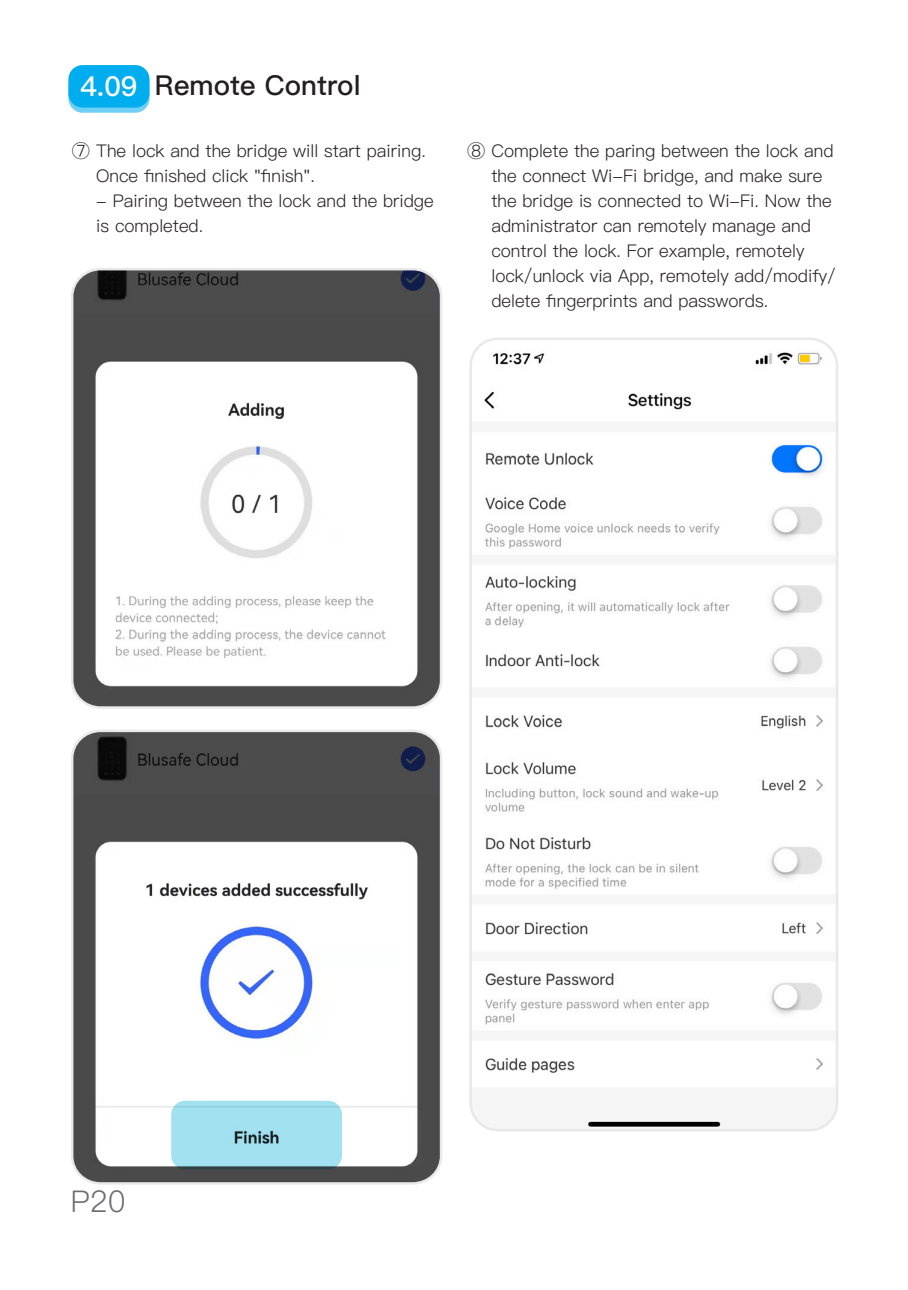
<style>
.page{position:relative;width:908px;height:1290px;background:#fff}
.page>*{position:absolute;margin:0;border:0;box-sizing:border-box;transform-origin:0 0}
.t1{font:30px "Ping Fang SC Regular";color:#6c6d70}
.大标题左{font:27.5px "Ping Fang SC Bold";color:#231f20}
.q1{font:27.5px "Ping Fang SC Bold";color:#fff}
.正文{font:17.5px/25px "Ping Fang SC Regular";color:#231f20}
</style>
<div class="page">
<img style="left:74px;top:271px;width:365px;height:435px">
<div style="left:71px;top:268px;width:371px;height:441px;border:2px solid #e9e9e9;border-radius:28px"></div>
<img style="left:74px;top:733px;width:365px;height:450px">
<div style="left:71px;top:730px;width:371px;height:454px;border:2px solid #e9e9e9;border-radius:28px"></div>
<svg style="left:171px;top:1101px;width:171px;height:68px;background:#9ad7e4"></svg>
<svg style="left:469px;top:337px;width:368px;height:794px"></svg>
<div style="left:68px;top:70px;width:81px;height:43px;background:#6ed0f6;border-radius:14px"></div>
<div style="left:68px;top:65px;width:81px;height:43px;background:#00aeef;border-radius:14px"></div>
<p class="q1" style="left:80px;top:70px;width:58px">4.09</p>
<p class="大标题左" style="left:155px;top:68px;width:207px">Remote Control</p>
<p class="正文" style="left:96px;top:138px;width:331px;text-indent:-24px">⑦ The lock and the bridge will start pairing.<br>Once finished click finish .</p>
<p class="正文" style="left:96px;top:188px;width:339px">- Pairing between the lock and the bridge is completed.</p>
<p class="正文" style="left:491px;top:138px;width:346px;text-indent:-24px">⑧ Complete the paring between the lock and the connect Wi-Fi bridge, and make sure the bridge is connected to Wi-Fi. Now the administrator can remotely manage and control the lock. For example, remotely lock/unlock via App, remotely add/modify/ delete fingerprints and passwords.</p>
<h1 class="t1" style="left:71px;top:1184px;width:57px">P20</h1>
</div>
